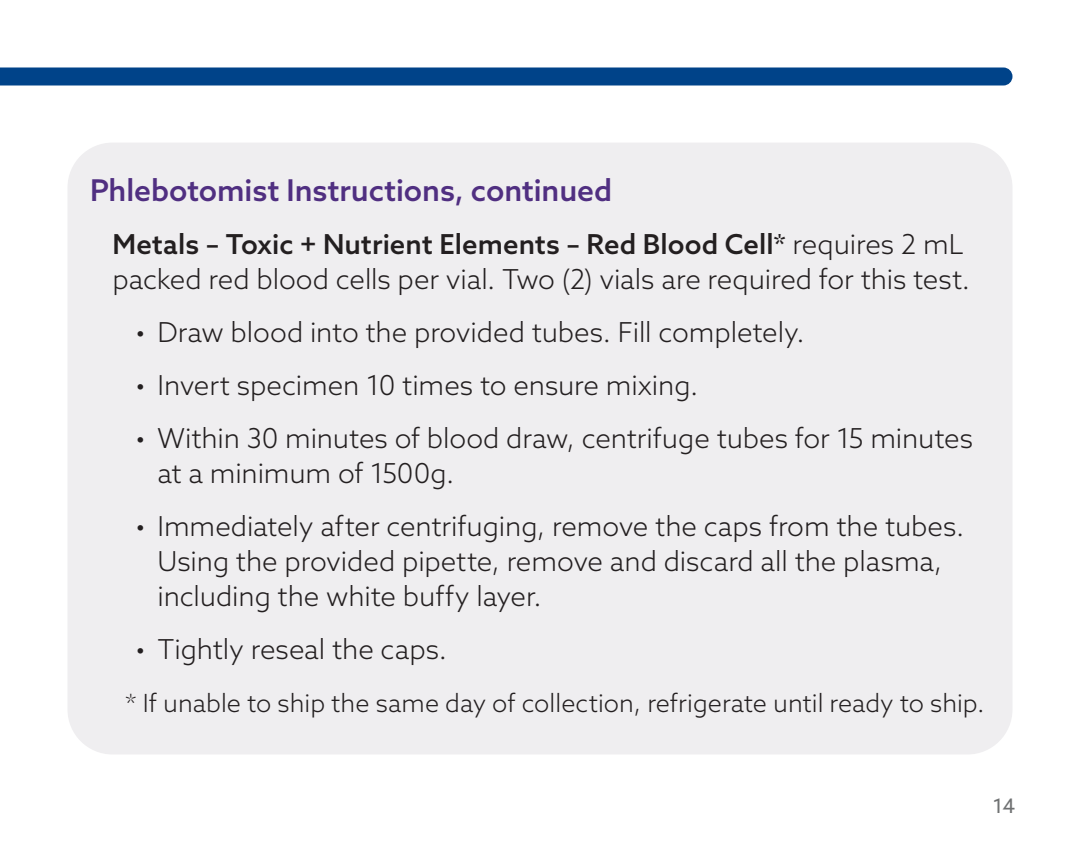
<style>
.page{position:relative;width:1080px;height:855px;background:#fff}
.page>*{position:absolute;margin:0;border:0;box-sizing:border-box;transform-origin:0 0}
.MDX_Paragraph_Style{font:500 30px "Azo Sans";letter-spacing:-.005em;color:#502f81}
.MDX_Paragraph_Style-2{font:300 27.5px/35px "Azo Sans";letter-spacing:-.005em;color:#231f20}
.MDX_Paragraph_Style-3{font:300 25px "Azo Sans";color:#231f20}
.t1{font:20px "Azo Sans";color:#6f7172}
.s1{font-weight:500}
</style>
<div class="page">
<div style="left:68px;top:143px;width:944px;height:611px;background:#efeef0;border-radius:45px"></div>
<div style="left:0;top:68px;width:1013px;height:17px;background:#004389"></div>
<p class="MDX_Paragraph_Style" style="left:90px;top:171px;width:524px">Phlebotomist Instructions, continued</p>
<p class="MDX_Paragraph_Style-2" style="left:112px;top:227px;width:859px"><span class="s1">Metals – Toxic + Nutrient Elements – Red Blood Cell*</span> requires 2 mL packed red blood cells per vial. Two (2) vials are required for this test.</p>
<p class="MDX_Paragraph_Style-2" style="left:135px;top:315px;width:671px">• Draw blood into the provided tubes. Fill completely.</p>
<p class="MDX_Paragraph_Style-2" style="left:135px;top:368px;width:565px">• Invert specimen 10 times to ensure mixing.</p>
<p class="MDX_Paragraph_Style-2" style="left:158px;top:421px;width:817px;text-indent:-22px">• Within 30 minutes of blood draw, centrifuge tubes for 15 minutes at a minimum of 1500g.</p>
<p class="MDX_Paragraph_Style-2" style="left:158px;top:509px;width:809px;text-indent:-22px">• Immediately after centrifuging, remove the caps from the tubes.<br>Using the provided pipette, remove and discard all the plasma, including the white buffy layer.</p>
<p class="MDX_Paragraph_Style-2" style="left:135px;top:632px;width:314px">• Tightly reseal the caps.</p>
<p class="MDX_Paragraph_Style-3" style="left:125px;top:687px;width:861px">* If unable to ship the same day of collection, refrigerate until ready to ship.</p>
<p class="t1" style="left:993px;top:793px;width:24px">14</p>
</div>
